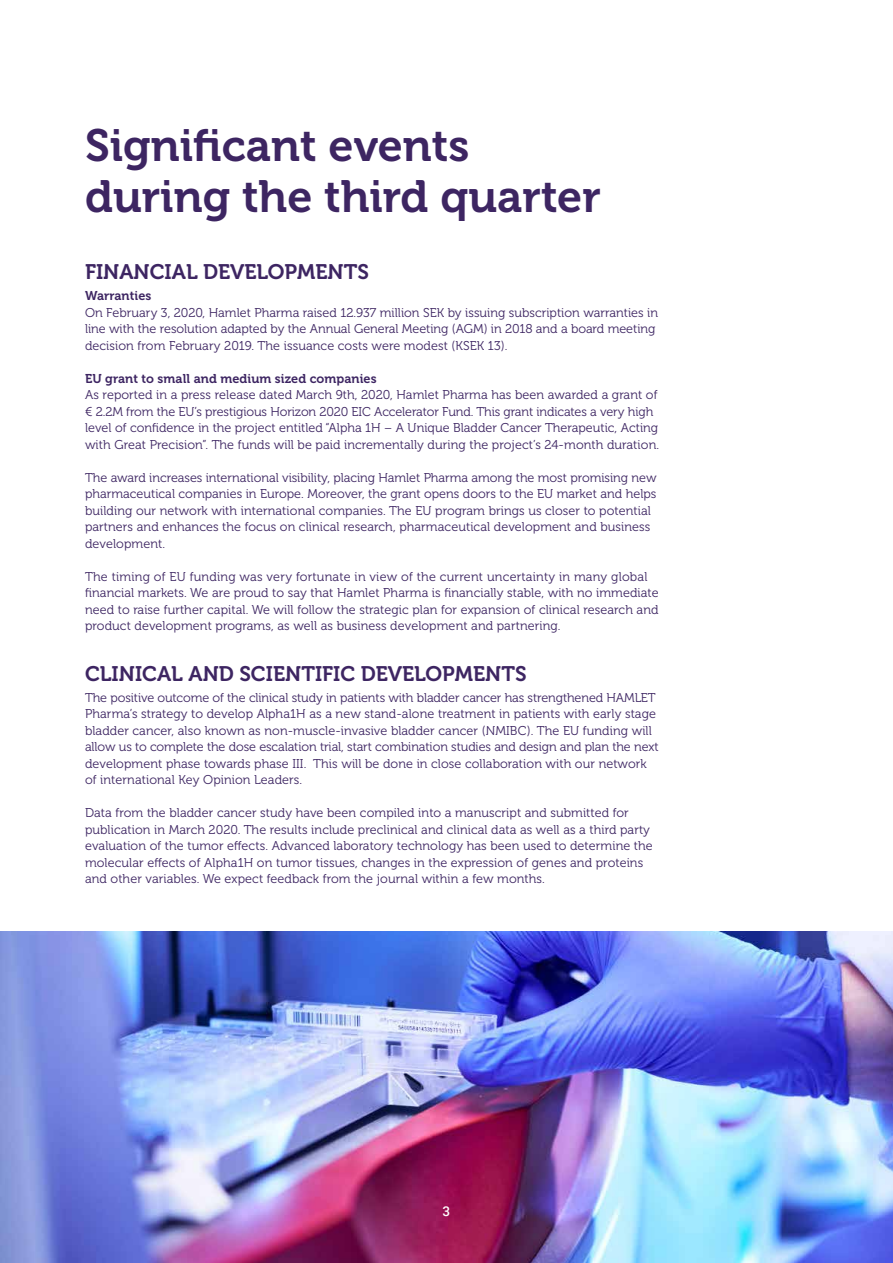
<style>
.page{position:relative;width:893px;height:1263px;background:#fff}
.page>*{position:absolute;margin:0;border:0;box-sizing:border-box;transform-origin:0 0}
.t1{font:45px/51px "Museo 700";color:#3d2562}
.t2{font:21px "Museo 700";color:#3d2562}
.t3{font:500 13.5px "Roboto";color:#fff}
.t4{font:12.75px/16.5px "Museo 300";letter-spacing:.005em;color:#3d2562}
.t5{font:12.75px "Museo 700";letter-spacing:.005em;color:#3d2562}
</style>
<div class="page">
<img style="left:0;top:931px;width:893px;height:332px">
<h1 class="t1" style="left:85px;top:121px;width:517px">Significant events during the third quarter</h1>
<h2 class="t2" style="left:85px;top:260px;width:285px">FINANCIAL DEVELOPMENTS</h2>
<p class="t5" style="left:85px;top:289px;width:68px">Warranties</p>
<p class="t4" style="left:85px;top:304px;width:575px">On February 3, 2020, Hamlet Pharma raised 12.937 million SEK by issuing subscription warranties in line with the resolution adapted by the Annual General Meeting (AGM) in 2018 and a board meeting decision from February 2019. The issuance costs were modest (KSEK 13).</p>
<p class="t5" style="left:85px;top:371px;width:293px">EU grant to small and medium sized companies</p>
<p class="t4" style="left:85px;top:387px;width:576px">As reported in a press release dated March 9th, 2020, Hamlet Pharma has been awarded a grant of € 2.2M from the EU’s prestigious Horizon 2020 EIC Accelerator Fund. This grant indicates a very high level of confidence in the project entitled “Alpha 1H – A Unique Bladder Cancer Therapeutic, Acting with Great Precision”. The funds will be paid incrementally during the project’s 24-month duration.</p>
<p class="t4" style="left:85px;top:469px;width:573px">The award increases international visibility, placing Hamlet Pharma among the most promising new pharmaceutical companies in Europe. Moreover, the grant opens doors to the EU market and helps building our network with international companies. The EU program brings us closer to potential partners and enhances the focus on clinical research, pharmaceutical development and business development.</p>
<p class="t4" style="left:85px;top:568px;width:575px">The timing of EU funding was very fortunate in view of the current uncertainty in many global financial markets. We are proud to say that Hamlet Pharma is financially stable, with no immediate need to raise further capital. We will follow the strategic plan for expansion of clinical research and product development programs, as well as business development and partnering.</p>
<h2 class="t2" style="left:85px;top:662px;width:443px">CLINICAL AND SCIENTIFIC DEVELOPMENTS</h2>
<p class="t4" style="left:85px;top:690px;width:575px">The positive outcome of the clinical study in patients with bladder cancer has strengthened HAMLET Pharma’s strategy to develop Alpha1H as a new stand-alone treatment in patients with early stage bladder cancer, also known as non-muscle-invasive bladder cancer (NMIBC). The EU funding will allow us to complete the dose escalation trial, start combination studies and design and plan the next development phase towards phase III. This will be done in close collaboration with our network of international Key Opinion Leaders.</p>
<p class="t4" style="left:85px;top:805px;width:569px">Data from the bladder cancer study have been compiled into a manuscript and submitted for publication in March 2020. The results include preclinical and clinical data as well as a third party evaluation of the tumor effects. Advanced laboratory technology has been used to determine the molecular effects of Alpha1H on tumor tissues, changes in the expression of genes and proteins and other variables. We expect feedback from the journal within a few months.</p>
<p class="t3" style="left:443px;top:1202px;width:9px">3</p>
</div>
